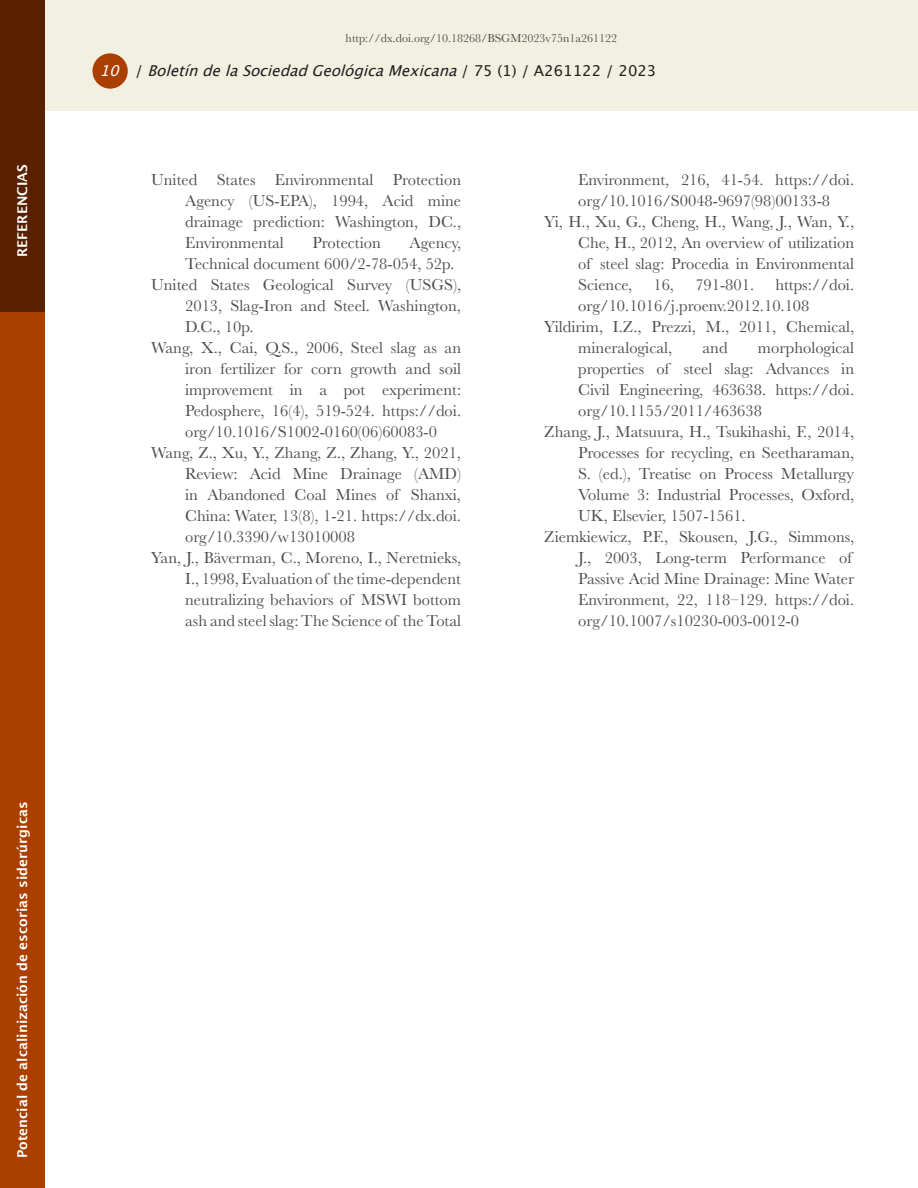
<style>
.page{position:relative;width:918px;height:1188px;background:#fff}
.page>*{position:absolute;margin:0;border:0;box-sizing:border-box;transform-origin:0 0}
.Referencias{font:16.5px/21px "Baskerville";color:#4b4c4d;text-align:justify}
.t1{font:italic 15px "Lucida Grande";color:#231f20}
.t2{font:15px "Lucida Grande";color:#231f20}
.Sección{font:600 13.5px "Lucida Sans";color:#fff}
.t3{font:12px "Baskerville";color:#4b4c4d}
.s1{color:#fff}
.s2{font-style:normal}
</style>
<div class="page">
<div style="left:0;top:311px;width:44px;height:877px;background:#ab3f00"></div>
<div style="left:45px;top:0;width:873px;height:111px;background:#f2f0e0"></div>
<div style="left:92px;top:53px;width:36px;height:36px;background:#ab3f00;border-radius:50%"></div>
<div style="left:0;top:0;width:44px;height:311px;background:#592100"></div>
<p class="Sección" style="left:15px;top:257px;width:94px;rotate:-90deg">REFERENCIAS</p>
<p class="Sección" style="left:15px;top:1158px;width:358px;rotate:-90deg">Potencial de alcalinización de escorias siderúrgicas</p>
<p class="t3" style="left:346px;top:30px;width:273px">http://dx.doi.org/10.18268/BSGM2023v75n1a261122</p>
<p class="t1" style="left:100px;top:62px;width:366px"><span class="s1">10</span> <span class="s2">/</span> Boletín de la Sociedad Geológica Mexicana</p>
<p class="t2" style="left:461px;top:62px;width:197px">/ 75 (1) / A261122 / 2023</p>
<p class="Referencias" style="left:185px;top:169px;width:277px;text-indent:-34px">United States Environmental Protection Agency (US-EPA), 1994, Acid mine drainage prediction: Washington, DC., Environmental</p>
<p class="Referencias" style="left:185px;top:232px;width:277px;text-indent:224px">Agency,<br>Technical document 600/2-78-054, 52p.</p>
<p class="Referencias" style="left:185px;top:274px;width:277px;text-indent:-34px">United States Geological Survey (USGS), 2013, Slag-Iron and Steel. Washington, D.C., 10p.</p>
<p class="Referencias" style="left:185px;top:337px;width:277px;text-indent:-34px">Wang, X., Cai, Q.S., 2006, Steel slag as an iron fertilizer for corn growth and soil improvement in a pot experiment:<br>Pedosphere, 16(4), 519-524. https://doi. org/10.1016/S1002-0160(06)60083-0</p>
<p class="Referencias" style="left:185px;top:442px;width:277px;text-indent:-34px">Wang, Z., Xu, Y., Zhang, Z., Zhang, Y., 2021, Review: Acid Mine Drainage (AMD) in Abandoned Coal Mines of Shanxi, China: Water, 13(8), 1-21. https://dx.doi. org/10.3390/w13010008</p>
<p class="Referencias" style="left:185px;top:547px;width:277px;text-indent:-34px">Yan, J., Bäverman, C., Moreno, I., Neretnieks, I., 1998, Evaluation of the time-dependent neutralizing behaviors of MSWI bottom ash and steel slag: The Science of the Total</p>
<p class="Referencias" style="left:313px;top:232px;width:70px">Protection</p>
<p class="Referencias" style="left:578px;top:169px;width:277px">Environment, 216, 41-54. https://doi. org/10.1016/S0048-9697(98)00133-8</p>
<p class="Referencias" style="left:578px;top:211px;width:277px;text-indent:-34px">Yi, H., Xu, G., Cheng, H., Wang, J., Wan, Y., Che, H., 2012, An overview of utilization of steel slag: Procedia in Environmental Science,</p>
<p class="Referencias" style="left:578px;top:274px;width:277px;text-indent:197px">https://doi. org/10.1016/j.proenv.2012.10.108</p>
<p class="Referencias" style="left:578px;top:316px;width:277px;text-indent:-34px">Yildirim, I.Z., Prezzi, M., 2011, Chemical, mineralogical,</p>
<p class="Referencias" style="left:653px;top:274px;width:22px">16,</p>
<p class="Referencias" style="left:695px;top:274px;width:60px">791-801.</p>
<p class="Referencias" style="left:578px;top:337px;width:277px;text-indent:180px">morphological properties of steel slag: Advances in Civil Engineering, 463638. https://doi. org/10.1155/2011/463638</p>
<p class="Referencias" style="left:578px;top:421px;width:277px;text-indent:-34px">Zhang, J., Matsuura, H., Tsukihashi, F., 2014, Processes for recycling, en Seetharaman, S. (ed.), Treatise on Process Metallurgy Volume 3: Industrial Processes, Oxford, UK, Elsevier, 1507-1561.</p>
<p class="Referencias" style="left:578px;top:526px;width:277px;text-align:left;text-indent:-34px">Ziemkiewicz, P.F., Skousen, J.G., Simmons, J., 2003, Long-term Performance of Passive Acid Mine Drainage: Mine Water Environment, 22, 118–129. https://doi. org/10.1007/s10230-003-0012-0</p>
<p class="Referencias" style="left:703px;top:337px;width:27px">and</p>
</div>
